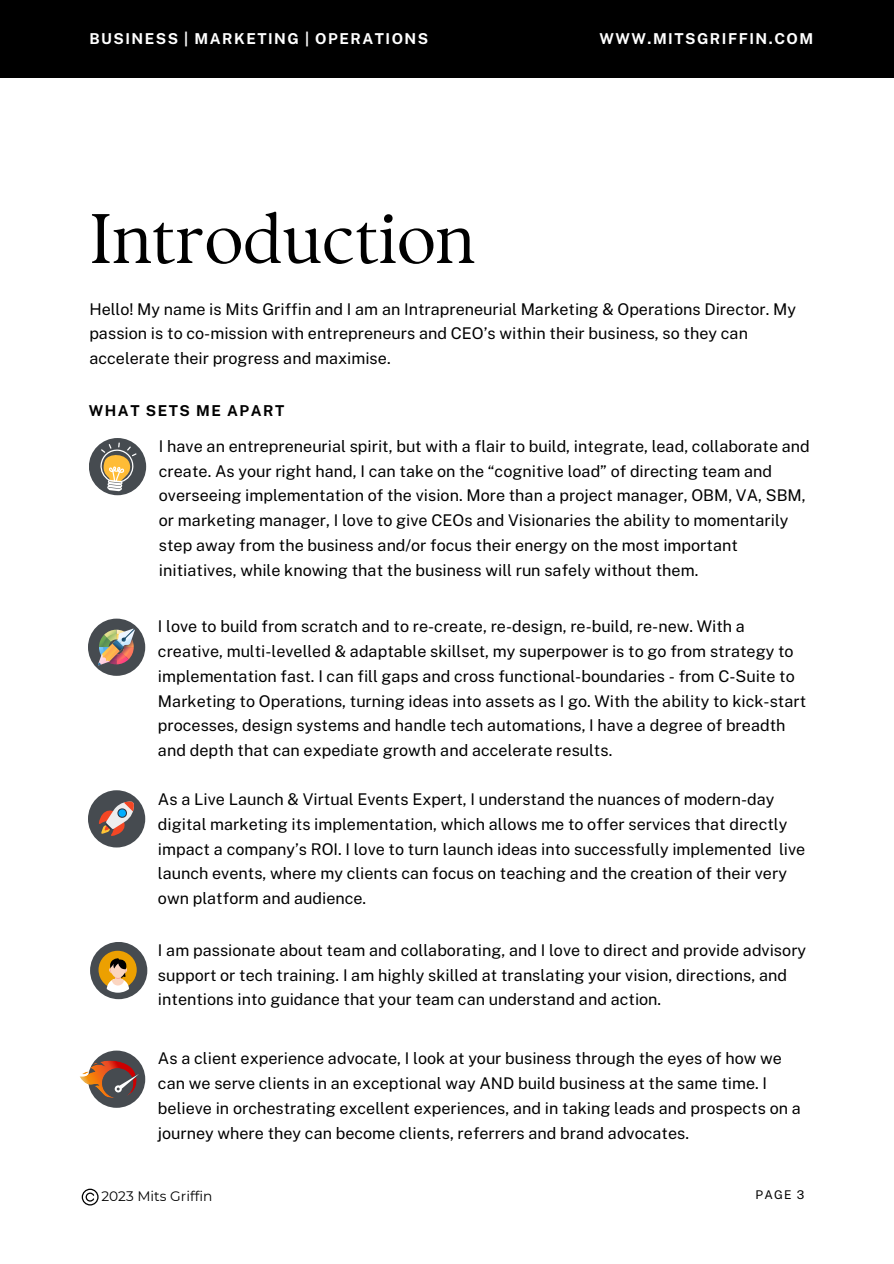
<style>
.page{position:relative;width:894px;height:1264px;background:#fff}
.page>*{position:absolute;margin:0;border:0;box-sizing:border-box;transform-origin:0 0}
.t1{font:70.05px "TY Serif D";color:#000}
.t2{font:16.2px/24.8px "Public Sans";color:#000}
.t3{font:700 15px "Public Sans";letter-spacing:.1em;color:#fff}
.t4{font:700 15px "Public Sans";letter-spacing:.1em;color:#000}
.t5{font:13.8px "Montserrat";color:#000}
.t6{font:12px "Public Sans";color:#000}
</style>
<div class="page">
<div style="left:0;top:0;width:893px;height:78px;background:#000"></div>
<svg style="left:82px;top:1188px;width:17px;height:17px"></svg>
<div style="left:88px;top:790px;width:57px;height:57px;background:#464b50;border-radius:50%"></div>
<svg style="left:99px;top:801px;width:35px;height:35px"></svg>
<div style="left:90px;top:941px;width:57px;height:58px;background:#464b50;border-radius:50%"></div>
<div style="left:98px;top:950px;width:39px;height:38px;background:#eca001;border-radius:50%"></div>
<svg style="left:107px;top:958px;width:22px;height:34px"></svg>
<div style="left:88px;top:618px;width:57px;height:58px;background:#464b50;border-radius:50%"></div>
<svg style="left:98px;top:628px;width:37px;height:37px"></svg>
<div style="left:89px;top:438px;width:57px;height:57px;background:#464b50;border-radius:50%"></div>
<svg style="left:100px;top:442px;width:36px;height:49px"></svg>
<div style="left:88px;top:1050px;width:57px;height:57px;background:#464b50;border-radius:50%"></div>
<svg style="left:80px;top:1060px;width:59px;height:37px"></svg>
<p class="t3" style="left:89px;top:30px;width:340px">BUSINESS | MARKETING | OPERATIONS</p>
<p class="t3" style="left:599px;top:30px;width:215px">WWW.MITSGRIFFIN.COM</p>
<h1 class="t1" style="left:89px;top:196px;width:387px">Introduction</h1>
<h3 class="t2" style="left:89px;top:296px;width:708px">Hello! My name is Mits Griffin and I am an Intrapreneurial Marketing &amp; Operations Director. My passion is to co-mission with entrepreneurs and CEO’s within their business, so they can accelerate their progress and maximise.</h3>
<p class="t4" style="left:89px;top:401px;width:197px">WHAT SETS ME APART</p>
<h2 class="t2" style="left:159px;top:433px;width:652px">I have an entrepreneurial spirit, but with a flair to build, integrate, lead, collaborate and create. As your right hand, I can take on the “cognitive load” of directing team and overseeing implementation of the vision. More than a project manager, OBM, VA, SBM, or marketing manager, I love to give CEOs and Visionaries the ability to momentarily step away from the business and/or focus their energy on the most important initiatives, while knowing that the business will run safely without them.</h2>
<p class="t2" style="left:158px;top:614px;width:649px">I love to build from scratch and to re-create, re-design, re-build, re-new. With a creative, multi-levelled &amp; adaptable skillset, my superpower is to go from strategy to implementation fast. I can fill gaps and cross functional-boundaries - from C-Suite to Marketing to Operations, turning ideas into assets as I go. With the ability to kick-start processes, design systems and handle tech automations, I have a degree of breadth and depth that can expediate growth and accelerate results.</p>
<p class="t2" style="left:158px;top:787px;width:648px">As a Live Launch &amp; Virtual Events Expert, I understand the nuances of modern-day digital marketing its implementation, which allows me to offer services that directly impact a company’s ROI. I love to turn launch ideas into successfully implemented live launch events, where my clients can focus on teaching and the creation of their very own platform and audience.</p>
<p class="t2" style="left:158px;top:937px;width:649px">I am passionate about team and collaborating, and I love to direct and provide advisory support or tech training. I am highly skilled at translating your vision, directions, and intentions into guidance that your team can understand and action.</p>
<p class="t2" style="left:158px;top:1046px;width:644px">As a client experience advocate, I look at your business through the eyes of how we can we serve clients in an exceptional way AND build business at the same time. I believe in orchestrating excellent experiences, and in taking leads and prospects on a journey where they can become clients, referrers and brand advocates.</p>
<h2 class="t5" style="left:101px;top:1187px;width:112px">2023 Mits Griffin</h2>
<h2 class="t6" style="left:755px;top:1187px;width:50px">PAGE 3</h2>
</div>
